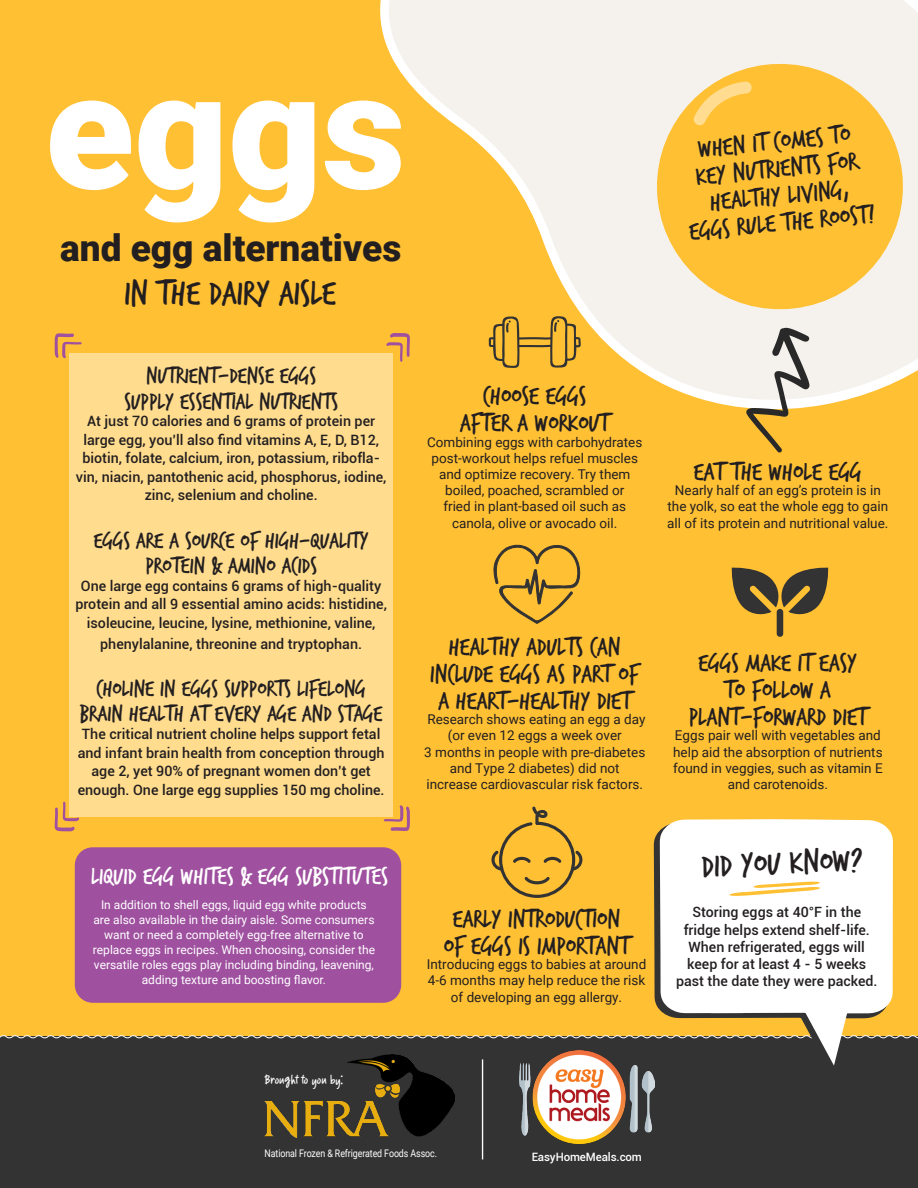
<style>
.page{position:relative;width:918px;height:1188px;background:#fff}
.page>*{position:absolute;margin:0;border:0;box-sizing:border-box;transform-origin:0 0}
.t1{font:900 163.35px "Roboto";color:#fff}
.t2{font:900 37.05px "Roboto";color:#231f20}
.t3{font:37.05px "Trash Hand";color:#231f20}
.t4{font:35.25px "Trash Hand";color:#231f20}
.t5{font:27.15px/27.2px "Trash Hand";color:#231f20;text-align:center}
.t6{font:27px/27px "Trash Hand";color:#231f20;text-align:center}
.t7{font:25.5px "Trash Hand";color:#fff}
.t8{font:24.3px/25.7px "Trash Hand";color:#231f20;text-align:center}
.t9{font:500 14.25px/18.6px "Roboto";color:#231f20;text-align:center}
.t10{font:13.5px/16.2px "Roboto";color:#231f20;text-align:center}
.t11{font:13.5px "Violeta";color:#fff}
.t12{font:12px/15px "Roboto";color:#fff;text-align:center}
.t13{font:500 11.55px "Roboto";letter-spacing:-.01em;color:#fff}
.t14{font:10.5px "Roboto";letter-spacing:-.01em;color:#fff;scale:.85 1}
</style>
<div class="page">
<div style="left:0;top:0;width:918px;height:1159px;background:#ffc034"></div>
<div style="left:0;top:1035px;width:918px;height:153px;background:#333"></div>
<svg style="left:380px;top:0;width:538px;height:408px;fill:#f5f2ed"></svg>
<svg style="left:650px;top:57px;width:260px;height:259px"></svg>
<svg style="left:693px;top:81px;width:59px;height:44px"></svg>
<img style="left:519px;top:1050px;width:136px;height:94px">
<img style="left:265px;top:1055px;width:190px;height:83px">
<hr style="left:482px;top:1059px;width:1px;height:100px;background:#fff">
<svg style="left:488px;top:316px;width:93px;height:53px"></svg>
<svg style="left:746px;top:328px;width:63px;height:125px"></svg>
<svg style="left:55px;top:802px;width:24px;height:29px"></svg>
<svg style="left:384px;top:805px;width:26px;height:26px"></svg>
<svg style="left:386px;top:333px;width:24px;height:29px"></svg>
<svg style="left:55px;top:333px;width:27px;height:25px"></svg>
<svg style="left:731px;top:567px;width:98px;height:50px"></svg>
<div style="left:777px;top:609px;width:6px;height:28px;background:#333;border-radius:3px"></div>
<svg style="left:493px;top:544px;width:88px;height:80px"></svg>
<div style="left:69px;top:353px;width:324px;height:463px;background:#ffdc8e"></div>
<div style="left:75px;top:847px;width:326px;height:156px;background:#9f509f;border-radius:18px"></div>
<svg style="left:491px;top:806px;width:91px;height:92px"></svg>
<svg style="left:654px;top:830px;width:235px;height:241px;background:#474133"></svg>
<svg style="left:660px;top:819px;width:233px;height:247px;background:#e3ded4"></svg>
<svg style="left:729px;top:882px;width:91px;height:14px"></svg>
<p class="t1" style="left:45px;top:16px;width:362px">eggs</p>
<p class="t2" style="left:60px;top:221px;width:343px">and egg alternatives</p>
<p class="t3" style="left:124px;top:275px;width:213px">IN THE DAIRY AISLE</p>
<p class="t8" style="left:124px;top:364px;width:215px">NUTRIENT-DENSE EGGS<br>SUPPLY ESSENTIAL NUTRIENTS</p>
<p class="t9" style="left:76px;top:411px;width:312px">At just 70 calories and 6 grams of protein per large egg, you’ll also find vitamins A, E, D, B12, biotin, folate, calcium, iron, potassium, ribofla&shy;vin, niacin, pantothenic acid, phosphorus, iodine, zinc, selenium and choline.</p>
<p class="t8" style="left:94px;top:528px;width:276px">EGGS ARE A SOURCE OF HIGH-QUALITY<br>PROTEIN &amp; AMINO ACIDS</p>
<p class="t9" style="left:75px;top:576px;width:313px">One large egg contains 6 grams of high-quality protein and all 9 essential amino acids: histidine, isoleucine, leucine, lysine, methionine, valine,</p>
<p class="t9" style="left:100px;top:634px;width:263px">phenylalanine, threonine and tryptophan.</p>
<p class="t8" style="left:80px;top:676px;width:304px">CHOLINE IN EGGS SUPPORTS LIFELONG<br>BRAIN HEALTH AT EVERY AGE AND STAGE</p>
<p class="t9" style="left:78px;top:724px;width:308px">The critical nutrient choline helps support fetal and infant brain health from conception through age 2, yet 90% of pregnant women don’t get enough. One large egg supplies 150 mg choline.</p>
<p class="t7" style="left:91px;top:864px;width:299px">LIQUID EGG WHITES &amp; EGG SUBSTITUTES</p>
<p class="t12" style="left:93px;top:897px;width:284px">In addition to shell eggs, liquid egg white products are also available in the dairy aisle. Some consumers want or need a completely egg-free alternative to replace eggs in recipes. When choosing, consider the versatile roles eggs play including binding, leavening, adding texture and boosting flavor.</p>
<p class="t5" style="left:680px;top:139px;width:188px;rotate:-6deg">WHEN IT COMES TO<br>KEY NUTRIENTS FOR<br>HEALTHY LIVING,<br>EGGS RULE THE ROOST!</p>
<p class="t6" style="left:460px;top:384px;width:151px">CHOOSE EGGS<br>AFTER A WORKOUT</p>
<p class="t10" style="left:427px;top:433px;width:217px">Combining eggs with carbohydrates post-workout helps refuel muscles and optimize recovery. Try them boiled, poached, scrambled or<br>fried in plant-based oil such as canola, olive or avocado oil.</p>
<p class="t6" style="left:694px;top:459px;width:169px">EAT THE WHOLE EGG</p>
<p class="t10" style="left:667px;top:482px;width:223px">Nearly half of an egg’s protein is in the yolk, so eat the whole egg to gain all of its protein and nutritional value.</p>
<p class="t6" style="left:430px;top:634px;width:210px">HEALTHY ADULTS CAN<br>INCLUDE EGGS AS PART OF<br>A HEART-HEALTHY DIET</p>
<p class="t10" style="left:424px;top:711px;width:223px">Research shows eating an egg a day (or even 12 eggs a week over<br>3 months in people with pre-diabetes and Type 2 diabetes) did not increase cardiovascular risk factors.</p>
<p class="t6" style="left:444px;top:906px;width:187px">EARLY INTRODUCTION<br>OF EGGS IS IMPORTANT</p>
<p class="t10" style="left:427px;top:956px;width:221px">Introducing eggs to babies at around<br>4-6 months may help reduce the risk of developing an egg allergy.</p>
<p class="t6" style="left:689px;top:650px;width:180px">EGGS MAKE IT EASY<br>TO FOLLOW A<br>PLANT-FORWARD DIET</p>
<p class="t10" style="left:673px;top:727px;width:211px">Eggs pair well with vegetables and help aid the absorption of nutrients found in veggies, such as vitamin E and carotenoids.</p>
<p class="t4" style="left:701px;top:848px;width:163px;rotate:-2deg">DID YOU KNOW?</p>
<p class="t9" style="left:676px;top:903px;width:203px;line-height:17.1px">Storing eggs at 40°F in the fridge helps extend shelf-life.<br>When refrigerated, eggs will keep for at least 4 - 5 weeks past the date they were packed.</p>
<p class="t11" style="left:265px;top:1074px;width:80px">Brought to you by:</p>
<p class="t14" style="left:265px;top:1146px;width:204px">National Frozen &amp; Refrigerated Foods Assoc.</p>
<p class="t13" style="left:532px;top:1149px;width:112px">EasyHomeMeals.com</p>
</div>
